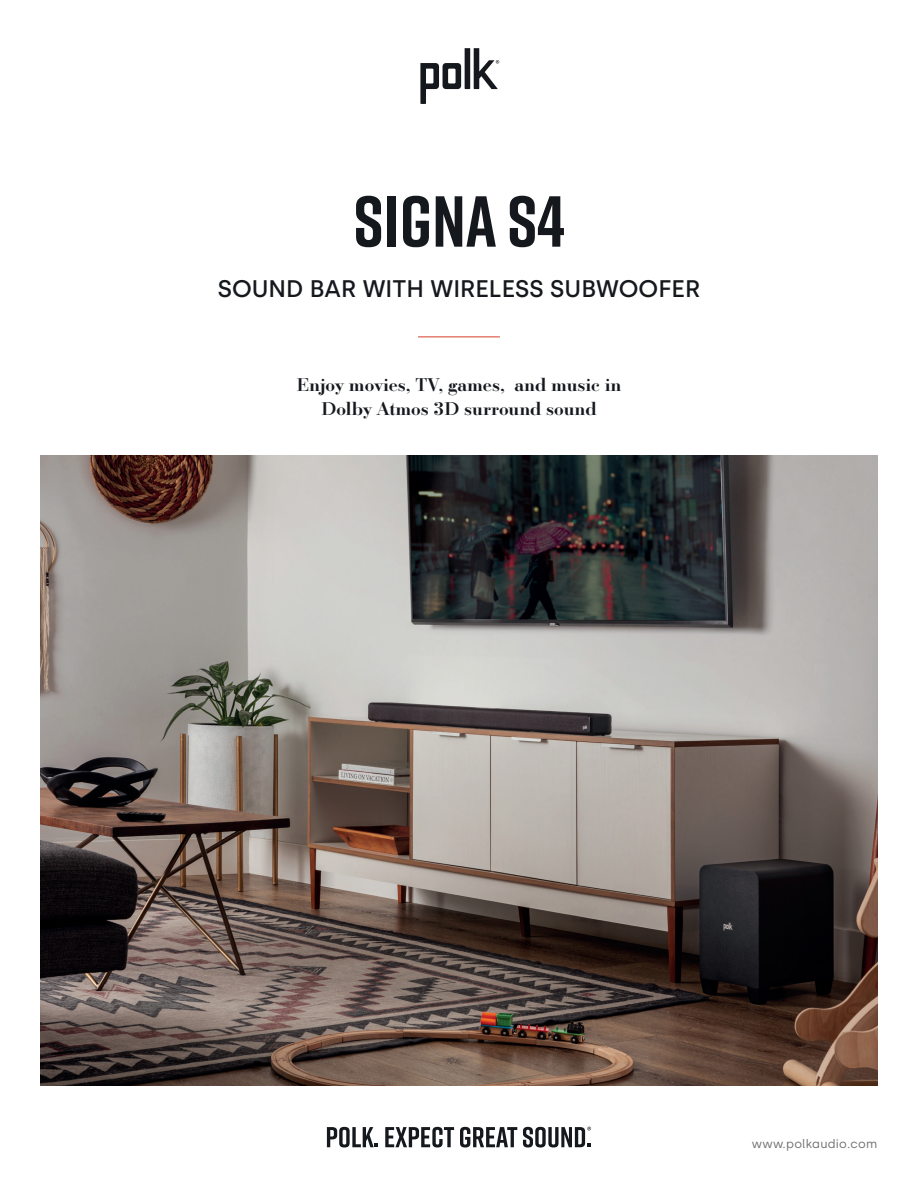
<style>
.page{position:relative;width:918px;height:1188px;background:#fff}
.page>*{position:absolute;margin:0;border:0;box-sizing:border-box;transform-origin:0 0}
.t1{font:700 72px "Rift";color:#15181c}
.t2{font:500 24px "Silka";color:#15181c}
.t3{font:500 18px/24px "Ratio Modern";color:#15181c;text-align:center}
.t4{font:12px "Silka";letter-spacing:.025em;color:#706f71}
</style>
<div class="page">
<img style="left:40px;top:455px;width:838px;height:631px">
<hr style="left:418px;top:337px;width:82px;height:1px;background:#d73e29">
<svg style="left:327px;top:1127px;width:51px;height:21px"></svg>
<svg style="left:385px;top:1127px;width:69px;height:21px"></svg>
<svg style="left:460px;top:1127px;width:57px;height:21px"></svg>
<svg style="left:523px;top:1127px;width:68px;height:21px"></svg>
<svg style="left:420px;top:48px;width:79px;height:56px"></svg>
<h1 class="t1" style="left:353px;top:170px;width:213px">Signa S4</h1>
<h2 class="t2" style="left:218px;top:275px;width:484px">SOUND BAR WITH WIRELESS SUBWOOFER</h2>
<p class="t3" style="left:296px;top:372px;width:327px">Enjoy movies, TV, games, and music in<br>Dolby Atmos 3D surround sound</p>
<p class="t4" style="left:752px;top:1136px;width:127px">www.polkaudio.com</p>
</div>
